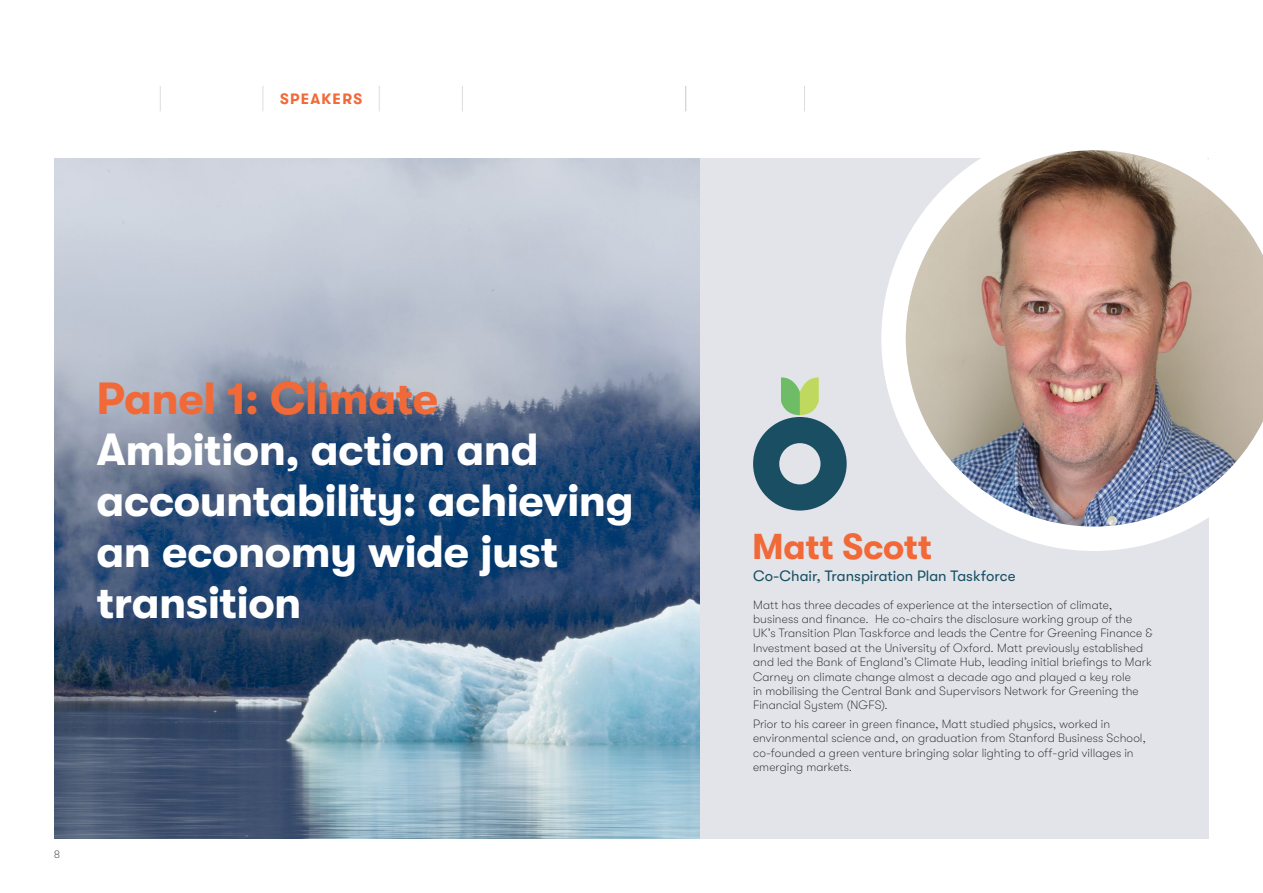
<style>
.page{position:relative;width:1263px;height:893px;background:#fff}
.page>*{position:absolute;margin:0;border:0;box-sizing:border-box;transform-origin:0 0}
.t1{font:700 45px/51px "GT Walsheim";letter-spacing:-.015em;color:#fff}
.t2{font:700 45px "GT Walsheim";letter-spacing:-.01em;color:#f26938}
.t3{font:700 36px "GT Walsheim";letter-spacing:-.005em;color:#f26938}
.t4{font:15px "GT Walsheim";color:#174f62}
.t5{font:700 15px "GT Walsheim";letter-spacing:.09em;color:#f26938}
.t6{font:100 12px/14.4px "GT Walsheim";letter-spacing:.005em;color:#141a1c}
.t7{font:100 10.5px "GT Walsheim";color:#231f20}
</style>
<div class="page">
<div style="left:54px;top:159px;width:1155px;height:680px;background:#e2e4e9"></div>
<img style="left:54px;top:159px;width:646px;height:680px">
<svg style="left:753px;top:377px;width:94px;height:134px"></svg>
<svg style="left:881px;top:158px;width:312px;height:393px"></svg>
<img style="left:906px;top:150px;width:357px;height:376px">
<svg style="left:160px;top:86px;width:1px;height:25px"></svg>
<svg style="left:263px;top:86px;width:1px;height:25px"></svg>
<svg style="left:379px;top:86px;width:1px;height:25px"></svg>
<svg style="left:462px;top:86px;width:1px;height:25px"></svg>
<svg style="left:685px;top:86px;width:1px;height:25px"></svg>
<svg style="left:804px;top:86px;width:1px;height:25px"></svg>
<p class="t5" style="left:280px;top:91px;width:84px">SPEAKERS</p>
<h1 class="t2" style="left:97px;top:373px;width:343px">Panel 1: Climate</h1>
<h1 class="t1" style="left:97px;top:424px;width:539px">Ambition, action and accountability: achieving an economy wide just transition</h1>
<p class="t7" style="left:54px;top:848px;width:7px">8</p>
<h2 class="t3" style="left:752px;top:527px;width:182px">Matt Scott</h2>
<p class="t4" style="left:753px;top:568px;width:264px">Co-Chair, Transpiration Plan Taskforce</p>
<p class="t6" style="left:753px;top:597px;width:401px">Matt has three decades of experience at the intersection of climate, business and finance. He co-chairs the disclosure working group of the UK’s Transition Plan Taskforce and leads the Centre for Greening Finance &amp; Investment based at the University of Oxford. Matt previously established and led the Bank of England’s Climate Hub, leading initial briefings to Mark Carney on climate change almost a decade ago and played a key role<br>in mobilising the Central Bank and Supervisors Network for Greening the Financial System (NGFS).</p>
<p class="t6" style="left:753px;top:717px;width:394px">Prior to his career in green finance, Matt studied physics, worked in environmental science and, on graduation from Stanford Business School, co-founded a green venture bringing solar lighting to off-grid villages in emerging markets.</p>
</div>
